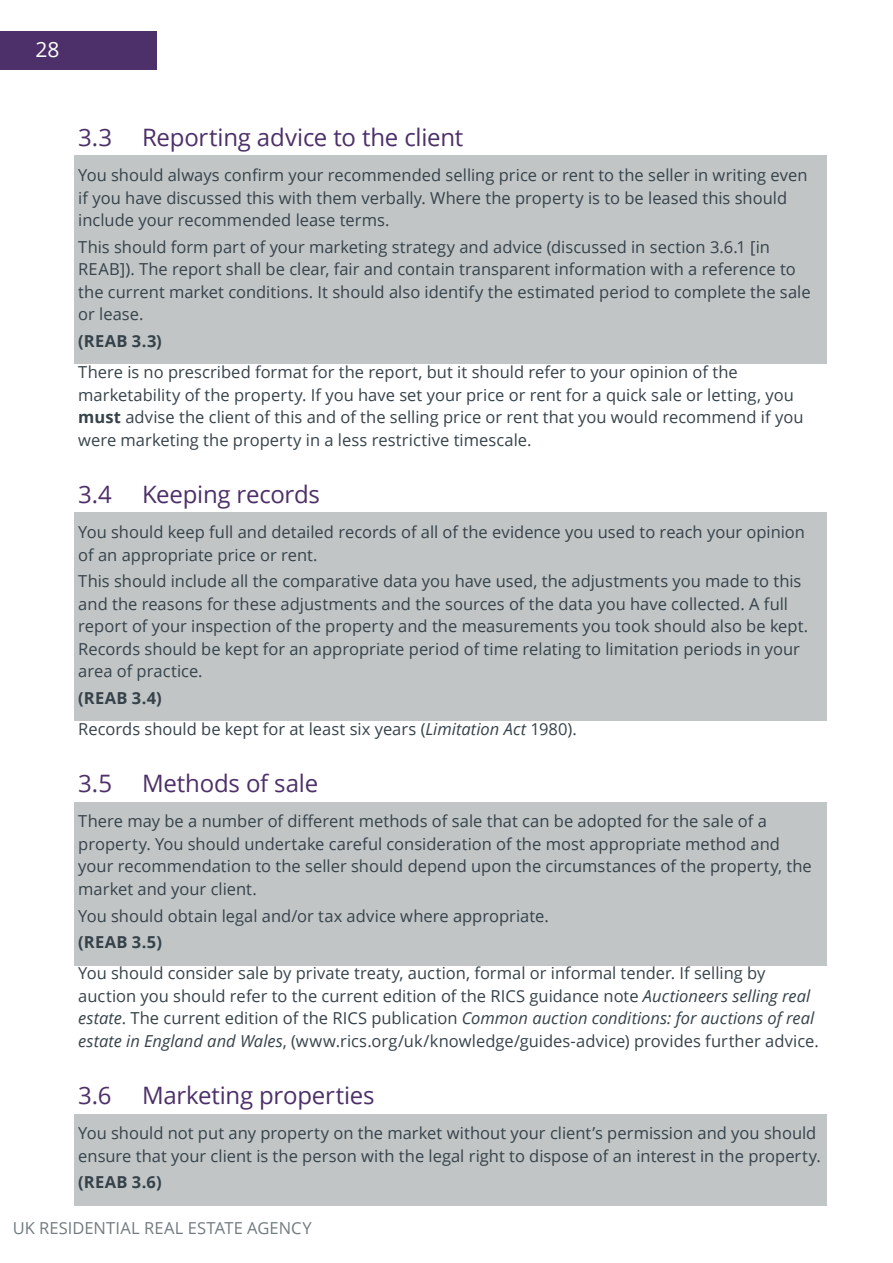
<style>
.page{position:relative;width:893px;height:1263px;background:#fff}
.page>*{position:absolute;margin:0;border:0;box-sizing:border-box;transform-origin:0 0}
.t1{font:24px "Open Sans";letter-spacing:-.01em;color:#4d3069}
.t2{font:16.5px/22.5px "Open Sans";color:#36424a}
.t3{font:16.5px "Open Sans";letter-spacing:.01em;color:#727b80}
.t4{font:700 16.5px "Open Sans";letter-spacing:.02em;color:#36424a}
.t5{font:13.5px "Open Sans";color:#fff}
.s1{font-size:21px}
.s2{font-weight:700}
.s3{font-style:italic}
</style>
<div class="page">
<div style="left:74px;top:156px;width:753px;height:87px;background:#c1c5c6"></div>
<div style="left:74px;top:228px;width:753px;height:109px;background:#c1c5c6"></div>
<div style="left:74px;top:322px;width:753px;height:42px;background:#c1c5c6"></div>
<div style="left:74px;top:513px;width:753px;height:64px;background:#c1c5c6"></div>
<div style="left:74px;top:562px;width:753px;height:132px;background:#c1c5c6"></div>
<div style="left:74px;top:679px;width:753px;height:42px;background:#c1c5c6"></div>
<div style="left:74px;top:802px;width:753px;height:109px;background:#c1c5c6"></div>
<div style="left:74px;top:896px;width:753px;height:42px;background:#c1c5c6"></div>
<div style="left:74px;top:923px;width:753px;height:42px;background:#c1c5c6"></div>
<div style="left:74px;top:1114px;width:753px;height:64px;background:#c1c5c6"></div>
<div style="left:74px;top:1163px;width:753px;height:42px;background:#c1c5c6"></div>
<div style="left:0;top:31px;width:157px;height:39px;background:#4d3069"></div>
<p class="t5" style="left:35px;top:42px;width:25px">IP<span class="s1">28</span></p>
<h1 class="t1" style="left:78px;top:121px;width:387px">3.3 Reporting advice to the client</h1>
<p class="t2" style="left:78px;top:164px;width:731px">You should always confirm your recommended selling price or rent to the seller in writing even if you have discussed this with them verbally. Where the property is to be leased this should include your recommended lease terms.</p>
<p class="t2" style="left:78px;top:235px;width:734px">This should form part of your marketing strategy and advice (discussed in section 3.6.1 [in REAB]). The report shall be clear, fair and contain transparent information with a reference to the current market conditions. It should also identify the estimated period to complete the sale or lease.</p>
<p class="t4" style="left:78px;top:330px;width:85px">(REAB 3.3)</p>
<p class="t2" style="left:78px;top:361px;width:727px">There is no prescribed format for the report, but it should refer to your opinion of the marketability of the property. If you have set your price or rent for a quick sale or letting, you <span class="s2">must</span> advise the client of this and of the selling price or rent that you would recommend if you were marketing the property in a less restrictive timescale.</p>
<h1 class="t1" style="left:78px;top:478px;width:35px">3.4</h1>
<h1 class="t1" style="left:142px;top:478px;width:179px">Keeping records</h1>
<p class="t2" style="left:78px;top:520px;width:728px">You should keep full and detailed records of all of the evidence you used to reach your opinion of an appropriate price or rent.</p>
<p class="t2" style="left:78px;top:570px;width:731px">This should include all the comparative data you have used, the adjustments you made to this and the reasons for these adjustments and the sources of the data you have collected. A full report of your inspection of the property and the measurements you took should also be kept.<br>Records should be kept for an appropriate period of time relating to limitation periods in your area of practice.</p>
<p class="t2" style="left:78px;top:682px;width:500px;line-height:31px"><span class="s2">(REAB 3.4)<br></span>Records should be kept for at least six years (<span class="s3">Limitation Act</span> 1980).</p>
<h1 class="t1" style="left:78px;top:767px;width:241px">3.5 Methods of sale</h1>
<p class="t2" style="left:78px;top:810px;width:735px">There may be a number of different methods of sale that can be adopted for the sale of a property. You should undertake careful consideration of the most appropriate method and your recommendation to the seller should depend upon the circumstances of the property, the market and your client.</p>
<p class="t2" style="left:78px;top:904px;width:472px">You should obtain legal and/or tax advice where appropriate.</p>
<p class="t4" style="left:78px;top:931px;width:85px">(REAB 3.5)</p>
<p class="t2" style="left:78px;top:962px;width:742px">You should consider sale by private treaty, auction, formal or informal tender. If selling by auction you should refer to the current edition of the RICS guidance note <span class="s3">Auctioneers selling real estate</span>. The current edition of the RICS publication <span class="s3">Common auction conditions: for auctions of real estate in England and Wales</span>, (www.rics.org/uk/knowledge/guides-advice) provides further advice.</p>
<h1 class="t1" style="left:78px;top:1079px;width:35px">3.6</h1>
<h1 class="t1" style="left:142px;top:1079px;width:234px">Marketing properties</h1>
<p class="t2" style="left:78px;top:1121px;width:744px">You should not put any property on the market without your client’s permission and you should ensure that your client is the person with the legal right to dispose of an interest in the property.</p>
<p class="t4" style="left:78px;top:1171px;width:85px">(REAB 3.6)</p>
<p class="t3" style="left:13px;top:1217px;width:300px">UK RESIDENTIAL REAL ESTATE AGENCY</p>
</div>
